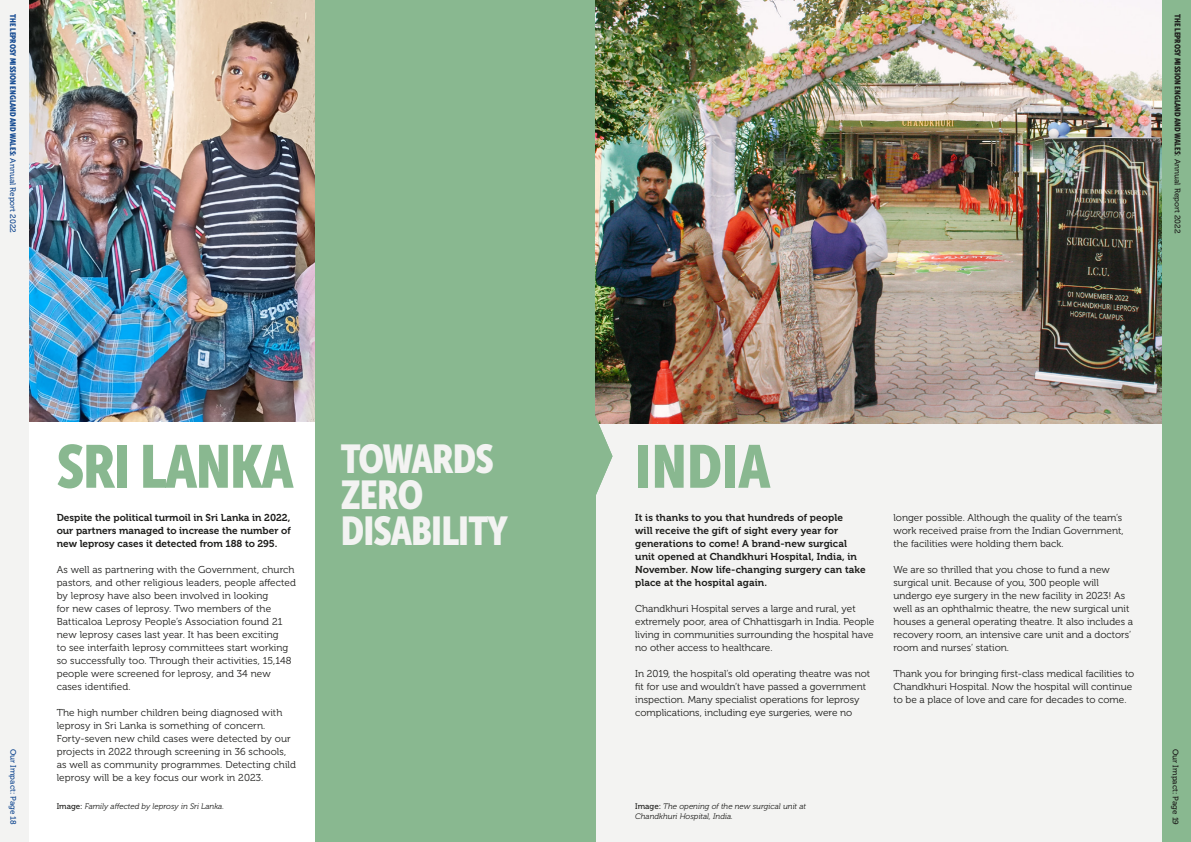
<style>
.page{position:relative;width:1191px;height:842px;background:#fff}
.page>*{position:absolute;margin:0;border:0;box-sizing:border-box;transform-origin:0 0}
.Heading_One_Alt{font:60px "Museo Sans Cond 900";letter-spacing:-.02em;color:#89b890}
.Heading_Two_Alternat{font:40px/36px "Museo Sans Cond 900";letter-spacing:-.02em;color:#f3f3f2}
.Body__300{font:10px/13px "Museo 300";color:#1d1d1b}
.Body__300-2{font:10px/13px "Museo 700";letter-spacing:.01em;color:#1d1d1b;text-align:justify}
.Body__300-3{font:italic 8px/10px "Museo 300";color:#1d1d1b}
.Body__300-4{font:8px "Museo Sans Cond 900";color:#124891}
.Body__300-5{font:8px "Museo Sans Cond 900";color:#1d1d1b}
.Body__300-6{font:8px "Museo 500";color:#124891}
.Body__300-7{font:8px "Museo 500";color:#1d1d1b}
.s1{font-family:"Museo 500"}
.s2{font-family:"Museo 500";font-style:normal}
</style>
<div class="page">
<div style="left:595px;top:0;width:596px;height:842px;background:#f3f3f2"></div>
<div style="left:315px;top:0;width:280px;height:842px;background:#89b890"></div>
<img style="left:595px;top:0;width:567px;height:423px">
<img style="left:28px;top:0;width:287px;height:421px">
<div style="left:1162px;top:0;width:29px;height:842px;background:#89b890"></div>
<div style="left:0;top:0;width:28px;height:842px;background:#f3f3f2"></div>
<img style="left:595px;top:323px;width:17px;height:266px">
<p class="Body__300-4" style="left:18px;top:14px;width:220px;rotate:90deg">THE LEPROSY MISSION ENGLAND AND WALES: <span class="s1">Annual Report 2022</span></p>
<p class="Body__300-5" style="left:1182px;top:14px;width:221px;rotate:90deg">THE LEPROSY MISSION ENGLAND AND WALES<span class="s1">: Annual Report 2022</span></p>
<p class="Heading_Two_Alternat" style="left:341px;top:441px;width:168px">TOWARDS<br>ZERO<br>DISABILITY</p>
<p class="Heading_One_Alt" style="left:57px;top:433px;width:238px">SRI LANKA</p>
<p class="Body__300-2" style="left:57px;top:511px;width:236px">Despite the political turmoil in Sri Lanka in 2022, our partners managed to increase the number of new leprosy cases it detected from 188 to 295.</p>
<p class="Body__300" style="left:57px;top:563px;width:241px">As well as partnering with the Government, church pastors, and other religious leaders, people affected by leprosy have also been involved in looking<br>for new cases of leprosy. Two members of the Batticaloa Leprosy People’s Association found 21 new leprosy cases last year. It has been exciting<br>to see interfaith leprosy committees start working so successfully too. Through their activities, 15,148 people were screened for leprosy, and 34 new cases identified.</p>
<p class="Body__300" style="left:57px;top:706px;width:241px">The high number children being diagnosed with leprosy in Sri Lanka is something of concern.<br>Forty-seven new child cases were detected by our projects in 2022 through screening in 36 schools, as well as community programmes. Detecting child leprosy will be a key focus our work in 2023.</p>
<p class="Heading_One_Alt" style="left:635px;top:433px;width:137px">INDIA</p>
<p class="Body__300-2" style="left:635px;top:511px;width:232px;text-align:left">It is thanks to you that hundreds of people<br>will receive the gift of sight every year for generations to come! A brand-new surgical unit opened at Chandkhuri Hospital, India, in November. Now life-changing surgery can take place at the hospital again.</p>
<p class="Body__300" style="left:635px;top:602px;width:241px">Chandkhuri Hospital serves a large and rural, yet extremely poor, area of Chhattisgarh in India. People living in communities surrounding the hospital have no other access to healthcare.</p>
<p class="Body__300" style="left:635px;top:667px;width:237px">In 2019, the hospital’s old operating theatre was not fit for use and wouldn’t have passed a government inspection. Many specialist operations for leprosy complications, including eye surgeries, were no</p>
<p class="Body__300" style="left:893px;top:511px;width:232px">longer possible. Although the quality of the team’s work received praise from the Indian Government, the facilities were holding them back.</p>
<p class="Body__300" style="left:893px;top:563px;width:241px">We are so thrilled that you chose to fund a new surgical unit. Because of you, 300 people will undergo eye surgery in the new facility in 2023! As well as an ophthalmic theatre, the new surgical unit houses a general operating theatre. It also includes a recovery room, an intensive care unit and a doctors’ room and nurses’ station.</p>
<p class="Body__300" style="left:893px;top:667px;width:242px">Thank you for bringing first-class medical facilities to<br>Chandkhuri Hospital. Now the hospital will continue to be a place of love and care for decades to come.</p>
<p class="Body__300-6" style="left:18px;top:749px;width:78px;rotate:90deg">Our Impact: Page 18</p>
<p class="Body__300-7" style="left:1180px;top:749px;width:78px;rotate:90deg">Our Impact: Page 19</p>
<p class="Body__300-3" style="left:57px;top:801px;width:169px"><span class="s2">Image:</span> Family affected by leprosy in Sri Lanka.</p>
<p class="Body__300-3" style="left:635px;top:801px;width:172px"><span class="s2">Image:</span> The opening of the new surgical unit at<br>Chandkhuri Hospital, India.</p>
</div>
